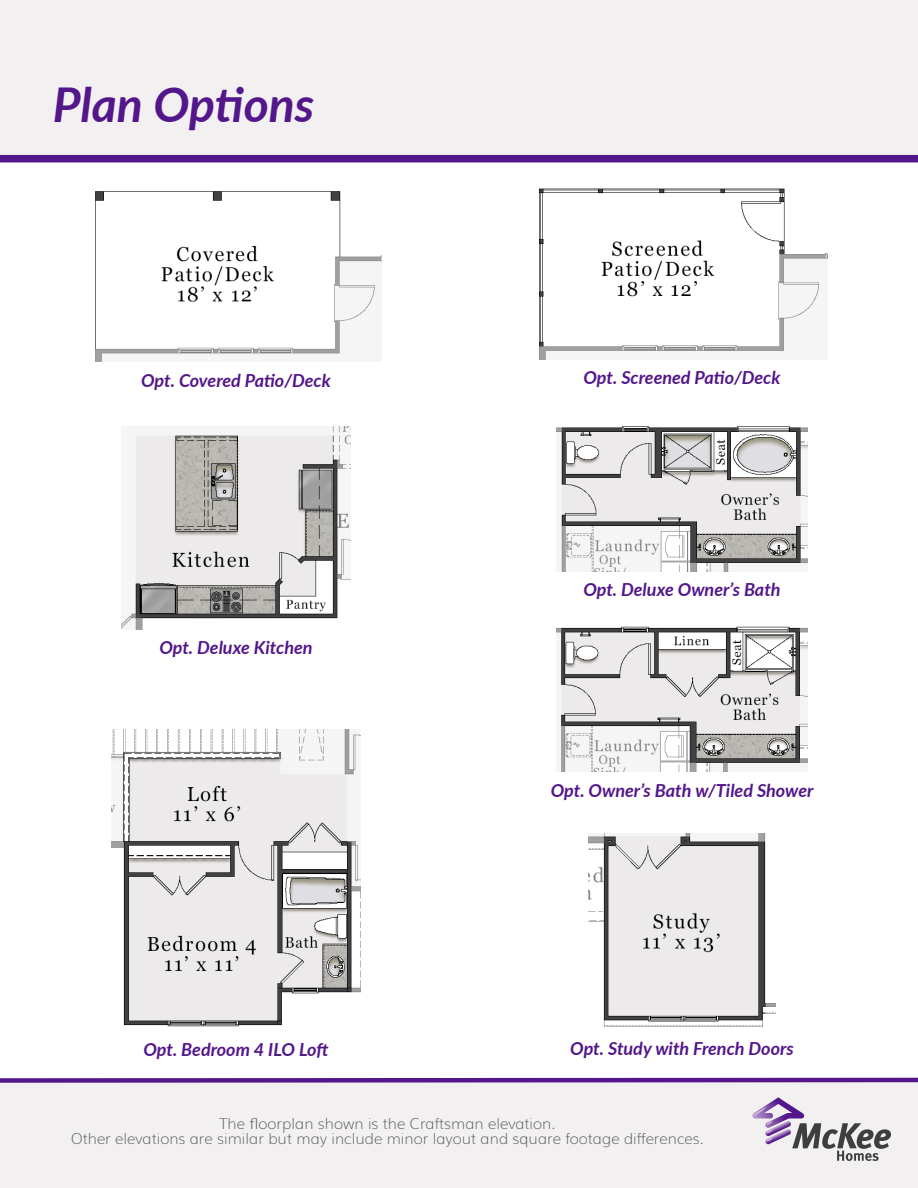
<style>
.page{position:relative;width:918px;height:1188px;background:#fff}
.page>*{position:absolute;margin:0;border:0;box-sizing:border-box;transform-origin:0 0}
.t1{font:italic 700 48px "Lato";color:#53168b}
.t2{font:italic 700 18px "Lato";color:#53168b}
.Disclaimer{font:200 15px "Muli";color:#57585a}
</style>
<div class="page">
<div style="left:0;top:0;width:918px;height:156px;background:#f2f0f1"></div>
<div style="left:0;top:1081px;width:918px;height:107px;background:#f2f0f1"></div>
<div style="left:0;top:155px;width:918px;height:7px;background:#53168b"></div>
<svg style="left:0;top:1077px;width:918px;height:6px;background:#7c4ea6"></svg>
<svg style="left:752px;top:1097px;width:139px;height:64px"></svg>
<img style="left:95px;top:191px;width:286px;height:171px">
<img style="left:122px;top:427px;width:228px;height:202px">
<img style="left:589px;top:833px;width:186px;height:194px">
<img style="left:539px;top:188px;width:288px;height:171px">
<img style="left:112px;top:730px;width:248px;height:297px">
<img style="left:556px;top:426px;width:252px;height:145px">
<img style="left:556px;top:626px;width:252px;height:146px">
<h1 class="t1" style="left:53px;top:69px;width:263px">Plan Options</h1>
<p class="t2" style="left:141px;top:367px;width:191px">Opt. Covered Patio/Deck</p>
<p class="t2" style="left:159px;top:635px;width:155px">Opt. Deluxe Kitchen</p>
<p class="t2" style="left:143px;top:1037px;width:186px">Opt. Bedroom 4 ILO Loft</p>
<p class="t2" style="left:584px;top:365px;width:198px">Opt. Screened Patio/Deck</p>
<p class="t2" style="left:583px;top:576px;width:199px">Opt. Deluxe Owner’s Bath</p>
<p class="t2" style="left:551px;top:777px;width:264px">Opt. Owner’s Bath w/Tiled Shower</p>
<p class="t2" style="left:570px;top:1036px;width:225px">Opt. Study with French Doors</p>
<p class="Disclaimer" style="left:220px;top:1112px;width:337px">The floorplan shown is the Craftsman elevation.</p>
<p class="Disclaimer" style="left:71px;top:1127px;width:634px">Other elevations are similar but may include minor layout and square footage differences.</p>
</div>
